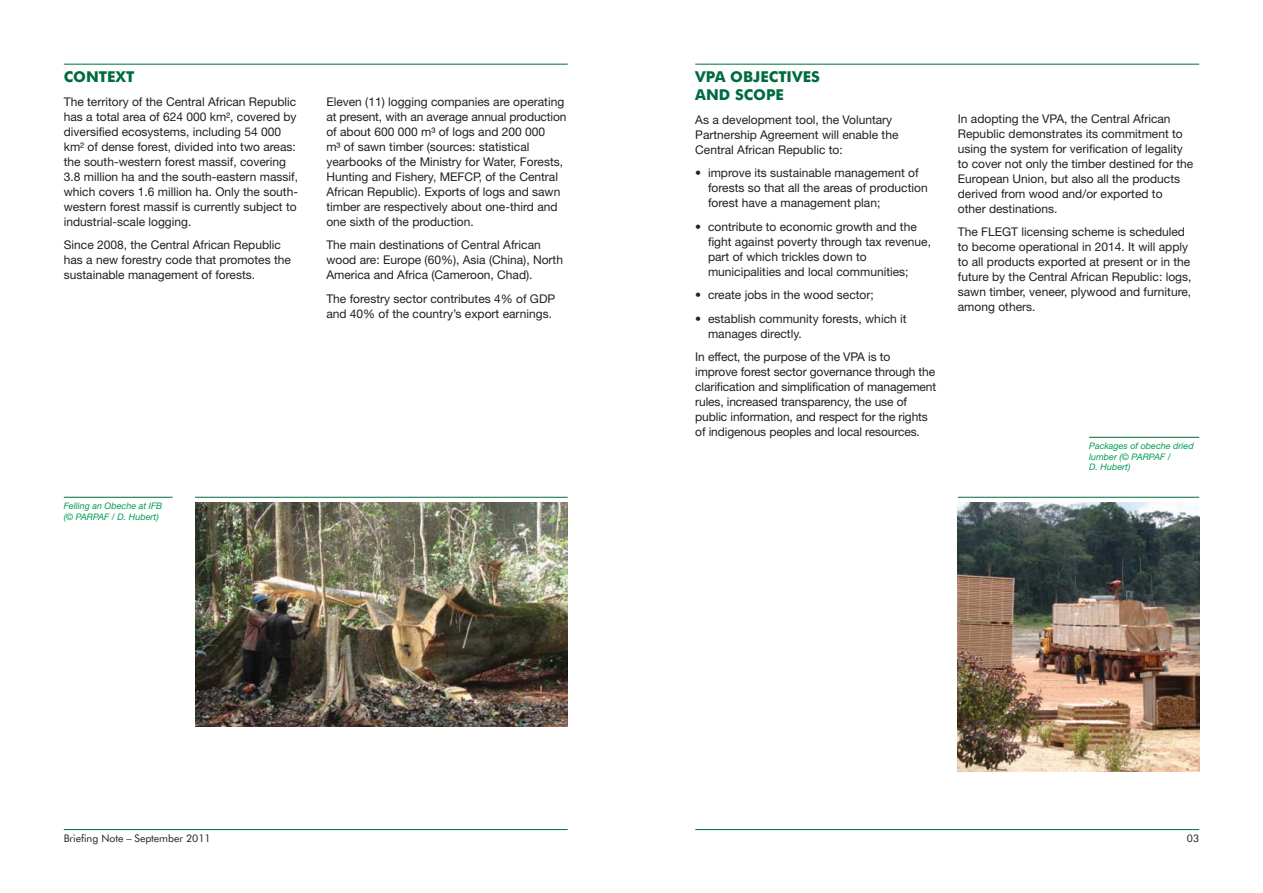
<style>
.page{position:relative;width:1263px;height:893px;background:#fff}
.page>*{position:absolute;margin:0;border:0;box-sizing:border-box;transform-origin:0 0}
.t1{font:700 15px/18px "Futura BT";color:#006b40}
.t2{font:12px/15px "Helvetica Neue";color:#231f20}
.t3{font:10.5px "Futura BT";letter-spacing:-.005em;color:#231f20}
.t4{font:italic 9px/10.5px "Helvetica Neue";color:#009c54}
</style>
<div class="page">
<hr style="left:64px;top:64px;width:504px;height:1px;background:#006b40">
<hr style="left:695px;top:64px;width:504px;height:1px;background:#006b40">
<hr style="left:64px;top:829px;width:504px;height:1px;background:#006b40">
<hr style="left:695px;top:829px;width:504px;height:1px;background:#006b40">
<hr style="left:958px;top:497px;width:241px;height:1px;background:#006b40">
<img style="left:958px;top:502px;width:241px;height:270px">
<hr style="left:1089px;top:437px;width:110px;height:1px;background:#006b40">
<hr style="left:195px;top:497px;width:373px;height:1px;background:#006b40">
<img style="left:195px;top:502px;width:373px;height:224px">
<hr style="left:64px;top:497px;width:109px;height:1px;background:#006b40">
<p class="t1" style="left:64px;top:69px;width:72px">CONTEXT</p>
<p class="t2" style="left:64px;top:95px;width:236px">The territory of the Central African Republic has a total area of 624 000 km², covered by diversified ecosystems, including 54 000 km² of dense forest, divided into two areas: the south-western forest massif, covering 3.8 million ha and the south-eastern massif, which covers 1.6 million ha. Only the south&shy;western forest massif is currently subject to industrial-scale logging.</p>
<p class="t2" style="left:64px;top:239px;width:229px">Since 2008, the Central African Republic has a new forestry code that promotes the sustainable management of forests.</p>
<p class="t2" style="left:326px;top:95px;width:242px">Eleven (11) logging companies are operating at present, with an average annual production of about 600 000 m³ of logs and 200 000<br>m³ of sawn timber (sources: statistical yearbooks of the Ministry for Water, Forests, Hunting and Fishery, MEFCP, of the Central African Republic). Exports of logs and sawn timber are respectively about one-third and one sixth of the production.</p>
<p class="t2" style="left:326px;top:239px;width:238px">The main destinations of Central African wood are: Europe (60%), Asia (China), North<br>America and Africa (Cameroon, Chad).</p>
<p class="t2" style="left:326px;top:292px;width:230px">The forestry sector contributes 4% of GDP and 40% of the country’s export earnings.</p>
<p class="t4" style="left:64px;top:502px;width:100px">Felling an Obeche at IFB (© PARPAF / D. Hubert)</p>
<p class="t3" style="left:64px;top:833px;width:148px">Briefing Note – September 2011</p>
<p class="t1" style="left:695px;top:69px;width:126px">VPA OBJECTIVES<br>AND SCOPE</p>
<p class="t2" style="left:695px;top:113px;width:205px">As a development tool, the Voluntary<br>Partnership Agreement will enable the<br>Central African Republic to:</p>
<p class="t2" style="left:708px;top:167px;width:221px;text-indent:-13px">• improve its sustainable management of forests so that all the areas of production forest have a management plan;</p>
<p class="t2" style="left:708px;top:220px;width:224px;text-indent:-13px">• contribute to economic growth and the fight against poverty through tax revenue, part of which trickles down to municipalities and local communities;</p>
<p class="t2" style="left:695px;top:289px;width:180px">• create jobs in the wood sector;</p>
<p class="t2" style="left:708px;top:312px;width:200px;text-indent:-13px">• establish community forests, which it manages directly.</p>
<p class="t2" style="left:695px;top:351px;width:242px">In effect, the purpose of the VPA is to<br>improve forest sector governance through the clarification and simplification of management rules, increased transparency, the use of public information, and respect for the rights of indigenous peoples and local resources.</p>
<p class="t2" style="left:958px;top:112px;width:237px">In adopting the VPA, the Central African Republic demonstrates its commitment to using the system for verification of legality to cover not only the timber destined for the European Union, but also all the products derived from wood and/or exported to other destinations.</p>
<p class="t2" style="left:958px;top:226px;width:235px">The FLEGT licensing scheme is scheduled to become operational in 2014. It will apply to all products exported at present or in the future by the Central African Republic: logs, sawn timber, veneer, plywood and furniture, among others.</p>
<p class="t4" style="left:1089px;top:442px;width:106px">Packages of obeche dried lumber (© PARPAF /<br>D. Hubert)</p>
<p class="t3" style="left:1187px;top:833px;width:14px">03</p>
</div>
